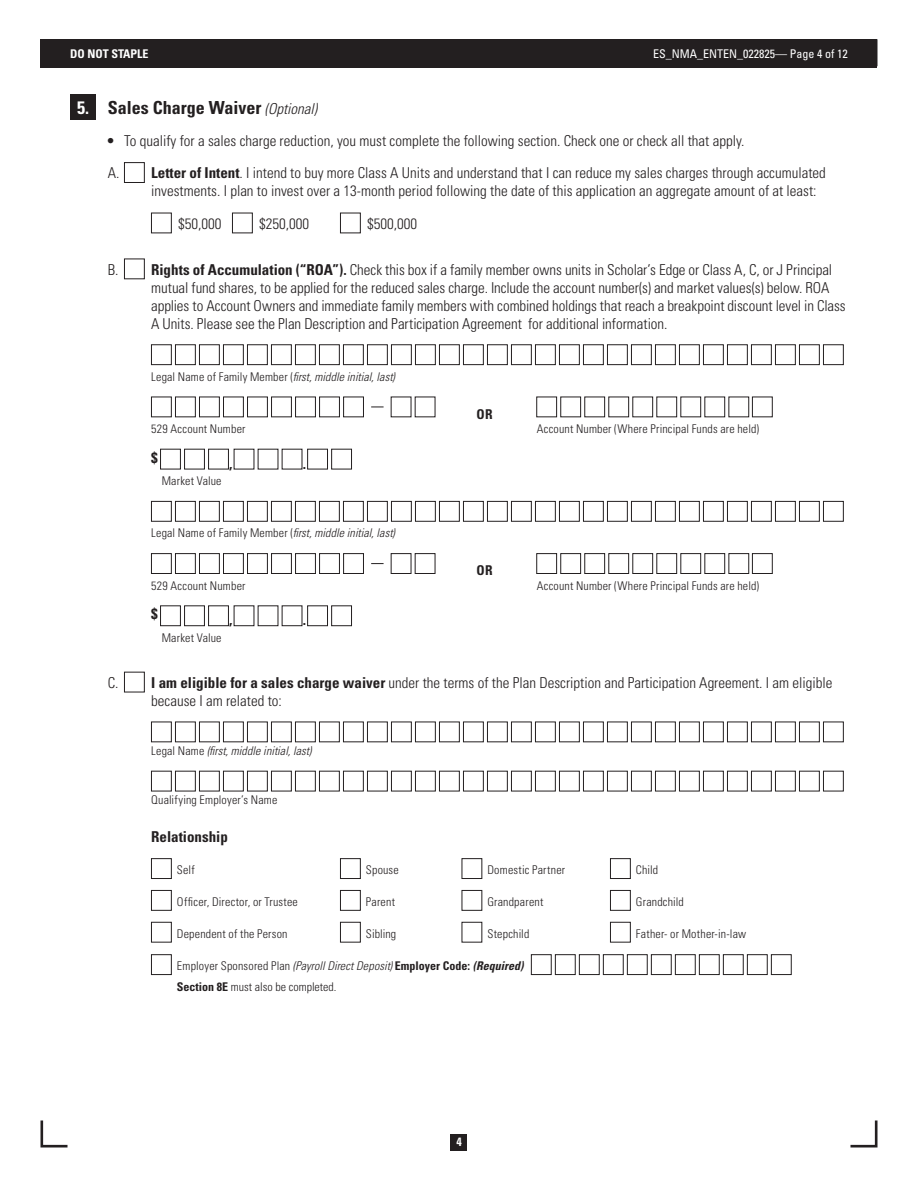
<style>
.page{position:relative;width:918px;height:1188px;background:#fff}
.page>*{position:absolute;margin:0;border:0;box-sizing:border-box;transform-origin:0 0}
.t1{font:700 condensed 18px "Univers LT Std";color:#231f20}
.t2{font:300 condensed 15px/18px "Univers LT Std";color:#231f20}
.t3{font:700 condensed 15px "Univers LT Std";color:#231f20}
.t4{font:700 condensed 13.5px "Univers LT Std";color:#231f20}
.t5{font:300 condensed 12px "Univers LT Std";letter-spacing:.015em;color:#231f20}
.t6{font:italic 300 condensed 12px "Univers LT Std";letter-spacing:.005em;color:#231f20}
.t7{font:condensed 12px "Univers LT Std";color:#fff}
.t8{font:700 condensed 12px "Univers LT Std";color:#fff}
.s1{color:#fff}
.s2{font-weight:300;font-style:italic;font-size:15px}
.s3{font-weight:700}
.s4{font-style:italic}
.s5{font-style:normal}
.s6{font-weight:700;font-style:normal}
</style>
<div class="page">
<svg style="left:371px;top:563px;width:13px;height:1px"></svg>
<svg style="left:371px;top:407px;width:13px;height:1px"></svg>
<svg style="left:151px;top:858px;width:480px;height:117px"></svg>
<div style="left:70px;top:94px;width:26px;height:26px;background:#231f20"></div>
<div style="left:124px;top:162px;width:21px;height:21px;border:1px solid #231f20"></div>
<div style="left:151px;top:213px;width:21px;height:20px;border:1px solid #231f20"></div>
<div style="left:232px;top:213px;width:21px;height:20px;border:1px solid #231f20"></div>
<div style="left:340px;top:213px;width:21px;height:20px;border:1px solid #231f20"></div>
<div style="left:124px;top:259px;width:21px;height:20px;border:1px solid #231f20"></div>
<svg style="left:151px;top:344px;width:693px;height:21px"></svg>
<div style="left:151px;top:397px;width:21px;height:20px;border:1px solid #231f20"></div>
<div style="left:175px;top:397px;width:21px;height:20px;border:1px solid #231f20"></div>
<div style="left:199px;top:397px;width:21px;height:20px;border:1px solid #231f20"></div>
<div style="left:223px;top:397px;width:21px;height:20px;border:1px solid #231f20"></div>
<div style="left:247px;top:397px;width:21px;height:20px;border:1px solid #231f20"></div>
<div style="left:271px;top:397px;width:21px;height:20px;border:1px solid #231f20"></div>
<div style="left:295px;top:397px;width:21px;height:20px;border:1px solid #231f20"></div>
<div style="left:319px;top:397px;width:21px;height:20px;border:1px solid #231f20"></div>
<div style="left:343px;top:397px;width:21px;height:20px;border:1px solid #231f20"></div>
<div style="left:536px;top:397px;width:21px;height:20px;border:1px solid #231f20"></div>
<div style="left:560px;top:397px;width:21px;height:20px;border:1px solid #231f20"></div>
<div style="left:584px;top:397px;width:21px;height:20px;border:1px solid #231f20"></div>
<div style="left:681px;top:397px;width:20px;height:20px;border:1px solid #231f20"></div>
<div style="left:705px;top:397px;width:20px;height:20px;border:1px solid #231f20"></div>
<div style="left:729px;top:397px;width:20px;height:20px;border:1px solid #231f20"></div>
<div style="left:752px;top:397px;width:21px;height:20px;border:1px solid #231f20"></div>
<svg style="left:160px;top:449px;width:192px;height:21px"></svg>
<svg style="left:151px;top:501px;width:693px;height:21px"></svg>
<svg style="left:151px;top:553px;width:213px;height:73px"></svg>
<div style="left:415px;top:553px;width:20px;height:21px;border:1px solid #231f20"></div>
<div style="left:391px;top:553px;width:20px;height:21px;border:1px solid #231f20"></div>
<div style="left:536px;top:553px;width:21px;height:21px;border:1px solid #231f20"></div>
<div style="left:560px;top:553px;width:21px;height:21px;border:1px solid #231f20"></div>
<div style="left:584px;top:553px;width:21px;height:21px;border:1px solid #231f20"></div>
<div style="left:609px;top:553px;width:20px;height:21px;border:1px solid #231f20"></div>
<div style="left:633px;top:553px;width:20px;height:21px;border:1px solid #231f20"></div>
<div style="left:657px;top:553px;width:20px;height:21px;border:1px solid #231f20"></div>
<div style="left:681px;top:553px;width:20px;height:21px;border:1px solid #231f20"></div>
<div style="left:705px;top:553px;width:20px;height:21px;border:1px solid #231f20"></div>
<div style="left:729px;top:553px;width:20px;height:21px;border:1px solid #231f20"></div>
<div style="left:752px;top:553px;width:21px;height:21px;border:1px solid #231f20"></div>
<div style="left:124px;top:672px;width:21px;height:20px;border:1px solid #231f20"></div>
<svg style="left:151px;top:721px;width:693px;height:21px"></svg>
<svg style="left:151px;top:771px;width:693px;height:21px"></svg>
<svg style="left:603px;top:954px;width:189px;height:21px"></svg>
<div style="left:451px;top:1134px;width:16px;height:16px;background:#231f20"></div>
<svg style="left:850px;top:1120px;width:28px;height:28px"></svg>
<svg style="left:40px;top:1120px;width:28px;height:28px"></svg>
<div style="left:40px;top:39px;width:838px;height:29px;background:#231f20"></div>
<svg style="left:877px;top:39px;width:1px;height:29px"></svg>
<p class="t8" style="left:70px;top:46px;width:80px">DO NOT STAPLE</p>
<p class="t7" style="left:653px;top:46px;width:196px">ES_NMA_ENTEN_022825— Page 4 of 12</p>
<h2 class="t1" style="left:77px;top:97px;width:242px"><span class="s1">5.</span> Sales Charge Waiver <span class="s2">(Optional)</span></h2>
<p class="t2" style="left:106px;top:132px;width:640px">• To qualify for a sales charge reduction, you must complete the following section. Check one or check all that apply.</p>
<p class="t2" style="left:151px;top:164px;width:676px;text-indent:-44px">A. <span class="s3">Letter of Intent</span>. I intend to buy more Class A Units and understand that I can reduce my sales charges through accumulated investments. I plan to invest over a 13-month period following the date of this application an aggregate amount of at least:</p>
<p class="t2" style="left:178px;top:214px;width:45px">$50,000</p>
<p class="t2" style="left:259px;top:214px;width:51px">$250,000</p>
<p class="t2" style="left:367px;top:214px;width:51px">$500,000</p>
<p class="t2" style="left:151px;top:260px;width:696px;text-indent:-44px">B. <span class="s3">Rights of Accumulation (“ROA”).</span> Check this box if a family member owns units in Scholar’s Edge or Class A, C, or J Principal mutual fund shares, to be applied for the reduced sales charge. Include the account number(s) and market values(s) below. ROA applies to Account Owners and immediate family members with combined holdings that reach a breakpoint discount level in Class A Units. Please see the Plan Description and Participation Agreement for additional information.</p>
<p class="t5" style="left:151px;top:369px;width:245px">Legal Name of Family Member (<span class="s4">frst, middle initial, last)</span></p>
<p class="t4" style="left:477px;top:406px;width:18px">OR</p>
<p class="t5" style="left:151px;top:422px;width:96px">529 Account Number</p>
<p class="t5" style="left:537px;top:422px;width:224px">Account Number (Where Principal Funds are held)</p>
<p class="t3" style="left:151px;top:448px;width:8px">$</p>
<p class="t3" style="left:229px;top:454px;width:5px">,</p>
<p class="t3" style="left:303px;top:454px;width:5px">.</p>
<p class="t5" style="left:162px;top:474px;width:61px">Market Value</p>
<p class="t5" style="left:151px;top:526px;width:245px">Legal Name of Family Member (<span class="s4">frst, middle initial, last)</span></p>
<p class="t4" style="left:477px;top:562px;width:18px">OR</p>
<p class="t5" style="left:151px;top:578px;width:96px">529 Account Number</p>
<p class="t5" style="left:537px;top:578px;width:224px">Account Number (Where Principal Funds are held)</p>
<p class="t3" style="left:151px;top:605px;width:8px">$</p>
<p class="t3" style="left:229px;top:611px;width:5px">,</p>
<p class="t3" style="left:303px;top:611px;width:5px">.</p>
<p class="t5" style="left:162px;top:630px;width:61px">Market Value</p>
<p class="t2" style="left:151px;top:674px;width:683px;text-indent:-44px">C. <span class="s3">I am eligible for a sales charge waiver</span> under the terms of the Plan Description and Participation Agreement. I am eligible because I am related to:</p>
<p class="t6" style="left:151px;top:744px;width:162px"><span class="s5">Legal Name</span> (frst, middle initial, last)</p>
<p class="t5" style="left:151px;top:793px;width:128px">Qualifying Employer’s Name</p>
<h3 class="t3" style="left:151px;top:828px;width:78px">Relationship</h3>
<p class="t5" style="left:177px;top:863px;width:19px">Self</p>
<p class="t5" style="left:366px;top:863px;width:34px">Spouse</p>
<p class="t5" style="left:487px;top:863px;width:79px">Domestic Partner</p>
<p class="t5" style="left:636px;top:863px;width:24px">Child</p>
<p class="t5" style="left:177px;top:895px;width:122px">Offcer, Director, or Trustee</p>
<p class="t5" style="left:366px;top:895px;width:31px">Parent</p>
<p class="t5" style="left:487px;top:895px;width:57px">Grandparent</p>
<p class="t5" style="left:636px;top:895px;width:49px">Grandchild</p>
<p class="t5" style="left:177px;top:926px;width:112px">Dependent of the Person</p>
<p class="t5" style="left:366px;top:926px;width:32px">Sibling</p>
<p class="t5" style="left:487px;top:926px;width:43px">Stepchild</p>
<p class="t5" style="left:636px;top:926px;width:112px">Father- or Mother-in-law</p>
<p class="t6" style="left:177px;top:959px;width:348px"><span class="s5">Employer Sponsored Plan</span> (Payroll Direct Deposit) <span class="s6">Employer Code:</span> <span class="s3">(Required)</span></p>
<p class="t5" style="left:177px;top:980px;width:161px"><span class="s3">Section 8E</span> must also be completed.</p>
<p class="t8" style="left:456px;top:1135px;width:7px">4</p>
</div>
